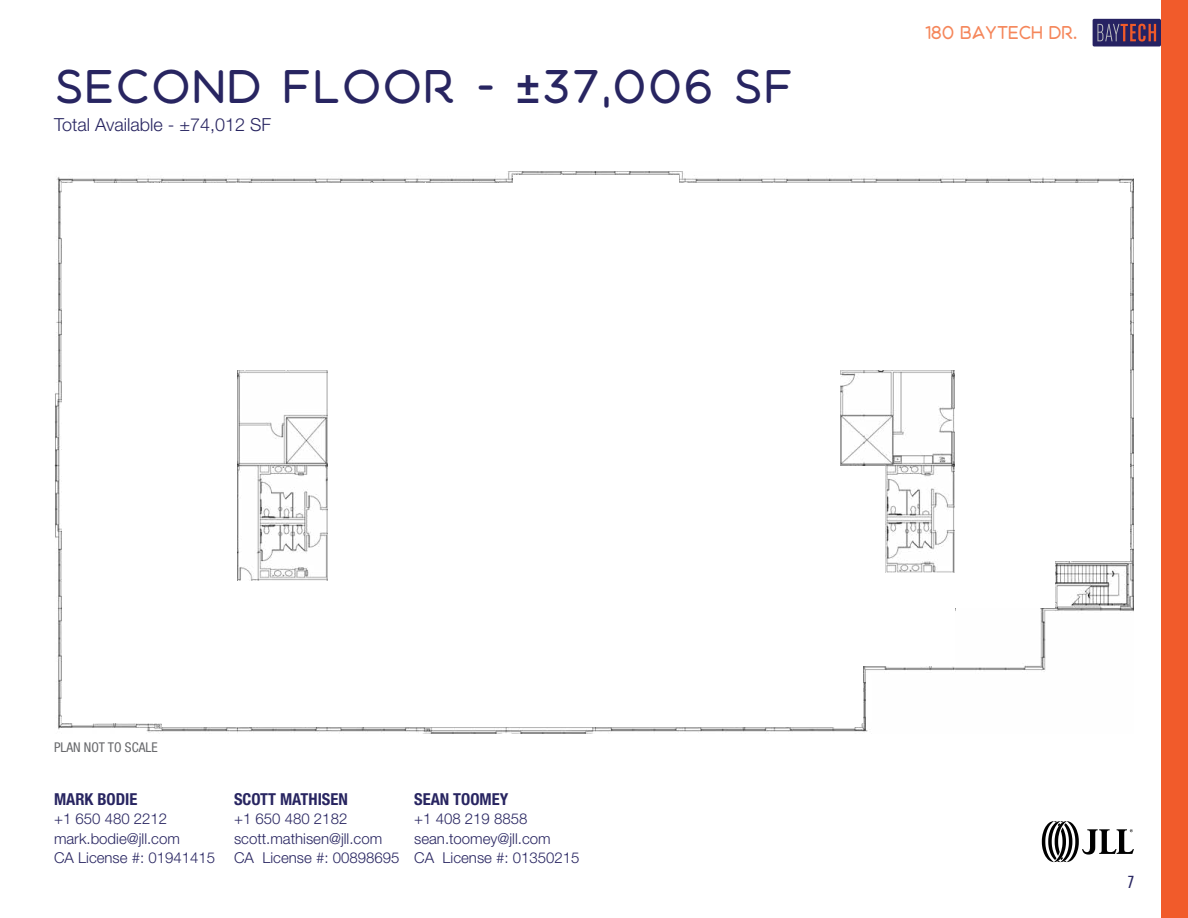
<style>
.page{position:relative;width:1188px;height:918px;background:#fff}
.page>*{position:absolute;margin:0;border:0;box-sizing:border-box;transform-origin:0 0}
.t1{font:42px "Aquatico";color:#282561}
.t2{font:300 18px "Helvetica Neue LT Std";color:#282561}
.t3{font:700 condensed 16.5px "Helvetica Neue LT Std";color:#282561}
.t4{font:16.5px "Aquatico";letter-spacing:-.06em;color:#f5865a;scale:.95 1}
.t5{font:300 15px/19.5px "Helvetica Neue LT Std";color:#282561}
.t6{font:italic 15px "Oswald";color:#282561}
.t7{font:condensed 13.5px "Helvetica Neue LT Std";color:#67686b}
.s1{font-family:"Gotham";font-weight:500}
</style>
<div class="page">
<div style="left:1093px;top:19px;width:68px;height:27px;background:#262262;border-radius:2px"></div>
<svg style="left:1097px;top:24px;width:59px;height:18px"></svg>
<div style="left:1161px;top:0;width:27px;height:918px;background:#f15b2b"></div>
<svg style="left:1042px;top:821px;width:92px;height:41px"></svg>
<img style="left:54px;top:171px;width:1080px;height:563px">
<div style="left:62px;top:581px;width:800px;height:142px;background:#fff"></div>
<div style="left:62px;top:183px;width:175px;height:398px;background:#fff"></div>
<div style="left:237px;top:183px;width:91px;height:187px;background:#fff"></div>
<div style="left:328px;top:183px;width:512px;height:398px;background:#fff"></div>
<div style="left:513px;top:175px;width:165px;height:8px;background:#fff"></div>
<div style="left:955px;top:183px;width:175px;height:378px;background:#fff"></div>
<div style="left:840px;top:467px;width:45px;height:114px;background:#fff"></div>
<div style="left:862px;top:573px;width:93px;height:93px;background:#fff"></div>
<hr style="left:163px;top:723px;width:698px;height:3px;background:#fff">
<div style="left:840px;top:183px;width:115px;height:186px;background:#fff"></div>
<div style="left:955px;top:561px;width:99px;height:47px;background:#fff"></div>
<h1 class="t1" style="left:54px;top:66px;width:742px">SECOND FLOOR - <span class="s1">±</span>37,006 SF</h1>
<p class="t2" style="left:54px;top:114px;width:219px">Total Available - ±74,012 SF</p>
<p class="t4" style="left:924px;top:25px;width:163px">180 BAYTECH DR.</p>
<p class="t7" style="left:54px;top:739px;width:105px">PLAN NOT TO SCALE</p>
<p class="t3" style="left:54px;top:789px;width:85px">MARK BODIE</p>
<p class="t5" style="left:54px;top:809px;width:163px">+1 650 480 2212 mark.bodie@jll.com<br>CA License #: 01941415</p>
<p class="t3" style="left:234px;top:789px;width:115px">SCOTT MATHISEN</p>
<p class="t5" style="left:234px;top:809px;width:167px">+1 650 480 2182 scott.mathisen@jll.com<br>CA License #: 00898695</p>
<p class="t3" style="left:414px;top:789px;width:96px">SEAN TOOMEY</p>
<p class="t5" style="left:414px;top:809px;width:167px">+1 408 219 8858 sean.toomey@jll.com<br>CA License #: 01350215</p>
<p class="t6" style="left:1126px;top:871px;width:9px">7</p>
</div>
